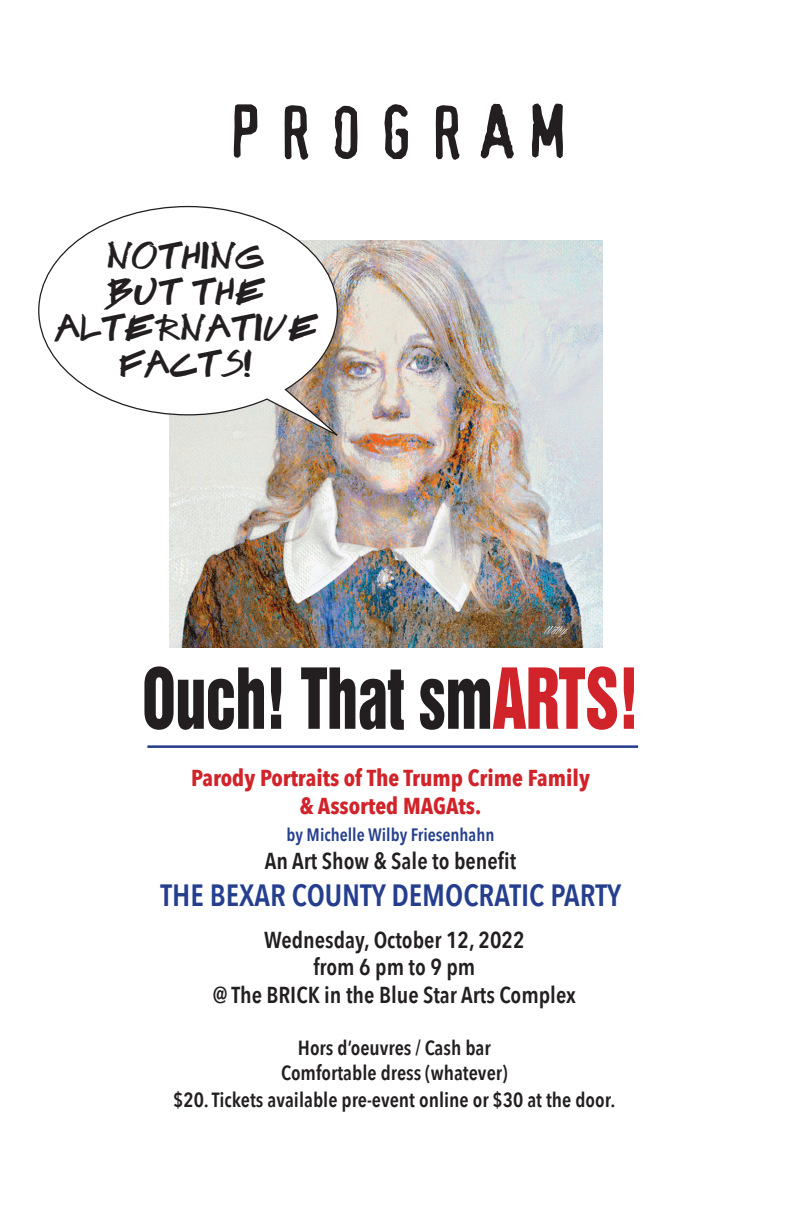
<style>
.page{position:relative;width:792px;height:1224px;background:#fff}
.page>*{position:absolute;margin:0;border:0;box-sizing:border-box;transform-origin:0 0}
.t1{font:76.8px "Helvetica Inserat";letter-spacing:-.01em;color:#231f20;scale:.8 1}
.t2{font:72px "Confidential";letter-spacing:.2em;color:#231f20}
.t3{font:36px/36px "Brook 23";color:#231f20;text-align:center}
.t4{font:600 30.8px "Avenir Next Condensed";color:#253f8e}
.t5{font:600 23px/27.6px "Avenir Next Condensed";color:#231f20;text-align:center}
.t6{font:700 23px/27.6px "Avenir Next Condensed";color:#d1232a;text-align:center}
.t7{font:600 20.4px/24.6px "Avenir Next Condensed";color:#231f20;text-align:center}
.t8{font:600 18px "Avenir Next Condensed";color:#253f8e}
.s1{color:#d1232a}
</style>
<div class="page">
<img style="left:170px;top:240px;width:433px;height:408px">
<svg style="left:38px;top:205px;width:308px;height:236px"></svg>
<hr style="left:147px;top:745px;width:491px;height:3px;background:#253f8e">
<h2 class="t2" style="left:227px;top:102px;width:340px">PROGRAM</h2>
<h3 class="t3" style="left:55px;top:238px;width:265px">NOTHING<br>BUT THE<br>ALTERNATIVE<br>FACTS!</h3>
<h1 class="t1" style="left:142px;top:653px;width:623px">Ouch! That sm<span class="s1">ARTS!</span></h1>
<p class="t6" style="left:191px;top:764px;width:400px">Parody Portraits of The Trump Crime Family &amp; Assorted MAGAts.</p>
<p class="t8" style="left:287px;top:819px;width:209px">by Michelle Wilby Friesenhahn</p>
<p class="t5" style="left:265px;top:846px;width:253px">An Art Show &amp; Sale to benefit</p>
<h3 class="t4" style="left:161px;top:868px;width:462px">THE BEXAR COUNTY DEMOCRATIC PARTY</h3>
<p class="t5" style="left:213px;top:925px;width:365px">Wednesday, October 12, 2022<br>from 6 pm to 9 pm<br>@ The BRICK in the Blue Star Arts Complex</p>
<p class="t7" style="left:281px;top:1035px;width:228px">Hors d’oeuvres / Cash bar<br>Comfortable dress (whatever)</p>
<p class="t7" style="left:173px;top:1087px;width:444px">$20. Tickets available pre-event online or $30 at the door.</p>
</div>
